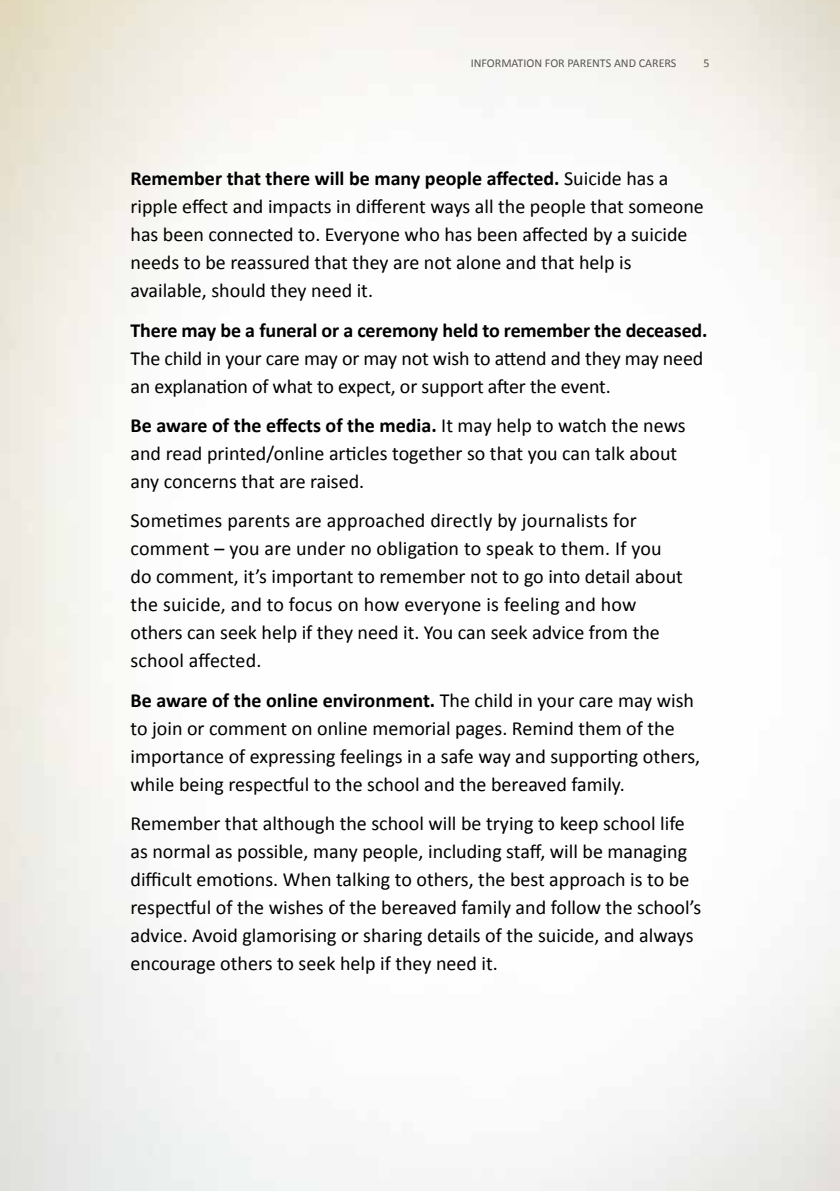
<style>
.page{position:relative;width:840px;height:1191px;background:#fff}
.page>*{position:absolute;margin:0;border:0;box-sizing:border-box;transform-origin:0 0}
.t1{font:20px/28px "Calibri";color:#000}
.t2{font:700 20px "Calibri";letter-spacing:-.01em;color:#000}
.t3{font:12px "Calibri";color:#575756}
.s1{font-weight:700}
</style>
<div class="page">
<p class="t3" style="left:470px;top:55px;width:207px">INFORMATION FOR PARENTS AND CARERS</p>
<p class="t3" style="left:703px;top:55px;width:8px">5</p>
<p class="t1" style="left:130px;top:165px;width:574px"><span class="s1">Remember that there will be many people affected.</span> Suicide has a ripple effect and impacts in different ways all the people that someone has been connected to. Everyone who has been affected by a suicide needs to be reassured that they are not alone and that help is available, should they need it.</p>
<p class="t2" style="left:130px;top:317px;width:578px">There may be a funeral or a ceremony held to remember the deceased.</p>
<p class="t1" style="left:130px;top:344px;width:574px">The child in your care may or may not wish to attend and they may need an explanation of what to expect, or support after the event.</p>
<p class="t1" style="left:130px;top:411px;width:556px"><span class="s1">Be aware of the effects of the media.</span> It may help to watch the news and read printed/online articles together so that you can talk about any concerns that are raised.</p>
<p class="t1" style="left:130px;top:507px;width:553px">Sometimes parents are approached directly by journalists for comment – you are under no obligation to speak to them. If you do comment, it’s important to remember not to go into detail about the suicide, and to focus on how everyone is feeling and how others can seek help if they need it. You can seek advice from the school affected.</p>
<p class="t1" style="left:130px;top:686px;width:571px"><span class="s1">Be aware of the online environment.</span> The child in your care may wish to join or comment on online memorial pages. Remind them of the importance of expressing feelings in a safe way and supporting others, while being respectful to the school and the bereaved family.</p>
<p class="t1" style="left:130px;top:809px;width:572px">Remember that although the school will be trying to keep school life as normal as possible, many people, including staff, will be managing difficult emotions. When talking to others, the best approach is to be respectful of the wishes of the bereaved family and follow the school’s advice. Avoid glamorising or sharing details of the suicide, and always encourage others to seek help if they need it.</p>
</div>
